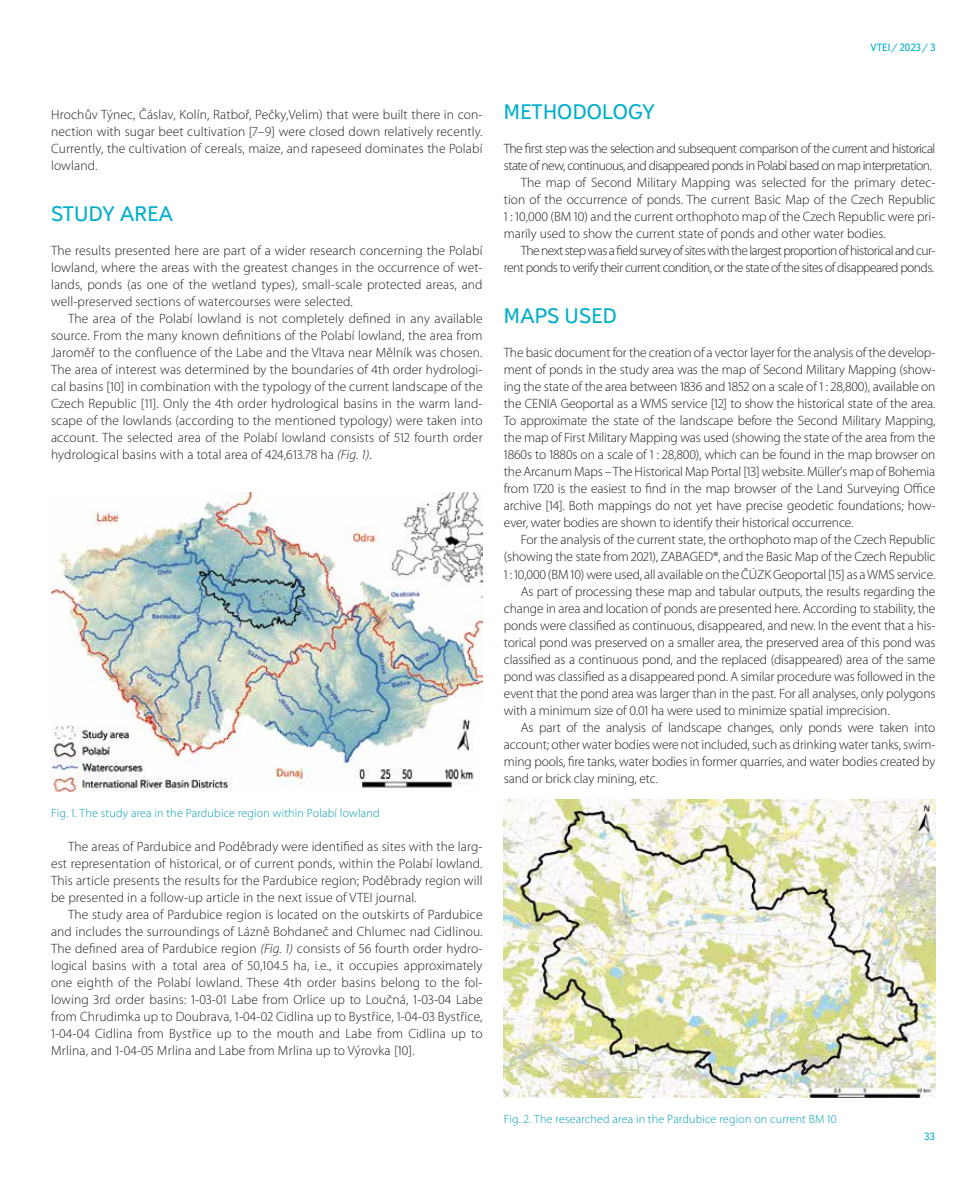
<style>
.page{position:relative;width:978px;height:1191px;background:#fff}
.page>*{position:absolute;margin:0;border:0;box-sizing:border-box;transform-origin:0 0}
.t1{font:21px "Textbook New";letter-spacing:.01em;color:#00afcb}
.t2{font:300 13.5px/17px "Myriad Pro";letter-spacing:-.01em;color:#1d1d1b;text-align:justify}
.t3{font:300 13.5px "Myriad Pro";letter-spacing:-.04em;color:#1d1d1b}
.t4{font:300 12px "Myriad Pro";letter-spacing:.015em;color:#009cb4}
.t5{font:10.5px "Textbook New";color:#00afcb}
.s1{font-style:italic}
</style>
<div class="page">
<img style="left:51px;top:492px;width:432px;height:299px">
<img style="left:504px;top:799px;width:431px;height:299px">
<p class="t2" style="left:51px;top:106px;width:433px">Hrochův Týnec, Čáslav, Kolín, Ratboř, Pečky,Velim) that were built there in con&shy;nection with sugar beet cultivation [7–9] were closed down relatively recently.<br>Currently, the cultivation of cereals, maize, and rapeseed dominates the Polabí lowland.</p>
<h1 class="t1" style="left:51px;top:201px;width:123px">STUDY AREA</h1>
<p class="t2" style="left:51px;top:242px;width:433px">The results presented here are part of a wider research concerning the Polabí lowland, where the areas with the greatest changes in the occurrence of wet&shy;lands, ponds (as one of the wetland types), small-scale protected areas, and well-preserved sections of watercourses were selected.</p>
<p class="t2" style="left:51px;top:310px;width:433px;text-indent:17px">The area of the Polabí lowland is not completely defined in any available source. From the many known definitions of the Polabí lowland, the area from Jaroměř to the confluence of the Labe and the Vltava near Mělník was chosen.<br>The area of interest was determined by the boundaries of 4th order hydrologi&shy;cal basins [10] in combination with the typology of the current landscape of the Czech Republic [11]. Only the 4th order hydrological basins in the warm land&shy;scape of the lowlands (according to the mentioned typology) were taken into account. The selected area of the Polabí lowland consists of 512 fourth order hydrological basins with a total area of 424,613.78 ha <span class="s1">(Fig. 1)</span>.</p>
<p class="t4" style="left:51px;top:805px;width:330px">Fig. 1. The study area in the Pardubice region within Polabí lowland</p>
<p class="t2" style="left:51px;top:837px;width:433px;text-indent:17px">The areas of Pardubice and Poděbrady were identified as sites with the larg&shy;est representation of historical, or of current ponds, within the Polabí lowland.<br>This article presents the results for the Pardubice region; Poděbrady region will be presented in a follow-up article in the next issue of VTEI journal.</p>
<p class="t2" style="left:51px;top:905px;width:433px;text-indent:17px">The study area of Pardubice region is located on the outskirts of Pardubice and includes the surroundings of Lázně Bohdaneč and Chlumec nad Cidlinou.<br>The defined area of Pardubice region <span class="s1">(Fig. 1)</span> consists of 56 fourth order hydro&shy;logical basins with a total area of 50,104.5 ha, i.e., it occupies approximately one eighth of the Polabí lowland. These 4th order basins belong to the fol&shy;lowing 3rd order basins: 1-03-01 Labe from Orlice up to Loučná, 1-03-04 Labe from Chrudimka up to Doubrava, 1-04-02 Cidlina up to Bystřice, 1-04-03 Bystřice, 1-04-04 Cidlina from Bystřice up to the mouth and Labe from Cidlina up to Mrlina, and 1-04-05 Mrlina and Labe from Mrlina up to Výrovka [10].</p>
<p class="t5" style="left:870px;top:41px;width:67px">VTEI/ 2023/ 3</p>
<h1 class="t1" style="left:504px;top:99px;width:152px">METHODOLOGY</h1>
<p class="t3" style="left:504px;top:140px;width:433px">The first step was the selection and subsequent comparison of the current and historical</p>
<p class="t3" style="left:504px;top:157px;width:429px">state of new, continuous, and disappeared ponds in Polabí based on map interpretation.</p>
<p class="t2" style="left:521px;top:174px;width:416px">The map of Second Military Mapping was selected for the primary detec-</p>
<p class="t2" style="left:504px;top:191px;width:433px">tion of the occurrence of ponds. The current Basic Map of the Czech Republic</p>
<p class="t2" style="left:504px;top:208px;width:433px">1 : 10,000 (BM 10) and the current orthophoto map of the Czech Republic were pri-</p>
<p class="t2" style="left:504px;top:225px;width:383px">marily used to show the current state of ponds and other water bodies.</p>
<p class="t3" style="left:521px;top:243px;width:416px">The next step was a field survey of sites with the largest proportion of historical and cur-</p>
<p class="t3" style="left:504px;top:260px;width:432px">rent ponds to verify their current condition, or the state of the sites of disappeared ponds.</p>
<h1 class="t1" style="left:504px;top:303px;width:114px">MAPS USED</h1>
<p class="t2" style="left:504px;top:344px;width:433px">The basic document for the creation of a vector layer for the analysis of the develop&shy;ment of ponds in the study area was the map of Second Military Mapping (show&shy;ing the state of the area between 1836 and 1852 on a scale of 1 : 28,800), available on the CENIA Geoportal as a WMS service [12] to show the historical state of the area.<br>To approximate the state of the landscape before the Second Military Mapping, the map of First Military Mapping was used (showing the state of the area from the 1860s to 1880s on a scale of 1 : 28,800), which can be found in the map browser on the Arcanum Maps – The Historical Map Portal [13] website. Müller's map of Bohemia from 1720 is the easiest to find in the map browser of the Land Surveying Office archive [14]. Both mappings do not yet have precise geodetic foundations; how&shy;ever, water bodies are shown to identify their historical occurrence.</p>
<p class="t2" style="left:521px;top:531px;width:416px">For the analysis of the current state, the orthophoto map of the Czech Republic</p>
<p class="t2" style="left:504px;top:548px;width:433px">(showing the state from 2021), ZABAGED®, and the Basic Map of the Czech Republic</p>
<p class="t2" style="left:504px;top:565px;width:433px">1 : 10,000 (BM 10) were used, all available on the ČÚZK Geoportal [15] as a WMS service.</p>
<p class="t2" style="left:521px;top:582px;width:416px">As part of processing these map and tabular outputs, the results regarding the</p>
<p class="t2" style="left:504px;top:599px;width:433px">change in area and location of ponds are presented here. According to stability, the</p>
<p class="t2" style="left:504px;top:616px;width:433px">ponds were classified as continuous, disappeared, and new. In the event that a his-</p>
<p class="t2" style="left:504px;top:633px;width:433px">torical pond was preserved on a smaller area, the preserved area of this pond was</p>
<p class="t2" style="left:504px;top:650px;width:433px">classified as a continuous pond, and the replaced (disappeared) area of the same</p>
<p class="t2" style="left:504px;top:667px;width:433px">pond was classified as a disappeared pond. A similar procedure was followed in the</p>
<p class="t2" style="left:504px;top:684px;width:433px">event that the pond area was larger than in the past. For all analyses, only polygons</p>
<p class="t2" style="left:504px;top:701px;width:387px">with a minimum size of 0.01 ha were used to minimize spatial imprecision.</p>
<p class="t2" style="left:521px;top:718px;width:416px">As part of the analysis of landscape changes, only ponds were taken into</p>
<p class="t2" style="left:504px;top:735px;width:433px">account; other water bodies were not included, such as drinking water tanks, swim-</p>
<p class="t2" style="left:504px;top:752px;width:433px">ming pools, fire tanks, water bodies in former quarries, and water bodies created by</p>
<p class="t2" style="left:504px;top:769px;width:156px">sand or brick clay mining, etc.</p>
<p class="t4" style="left:504px;top:1111px;width:334px">Fig. 2. The researched area in the Pardubice region on current BM 10</p>
<p class="t5" style="left:924px;top:1130px;width:12px">33</p>
</div>
